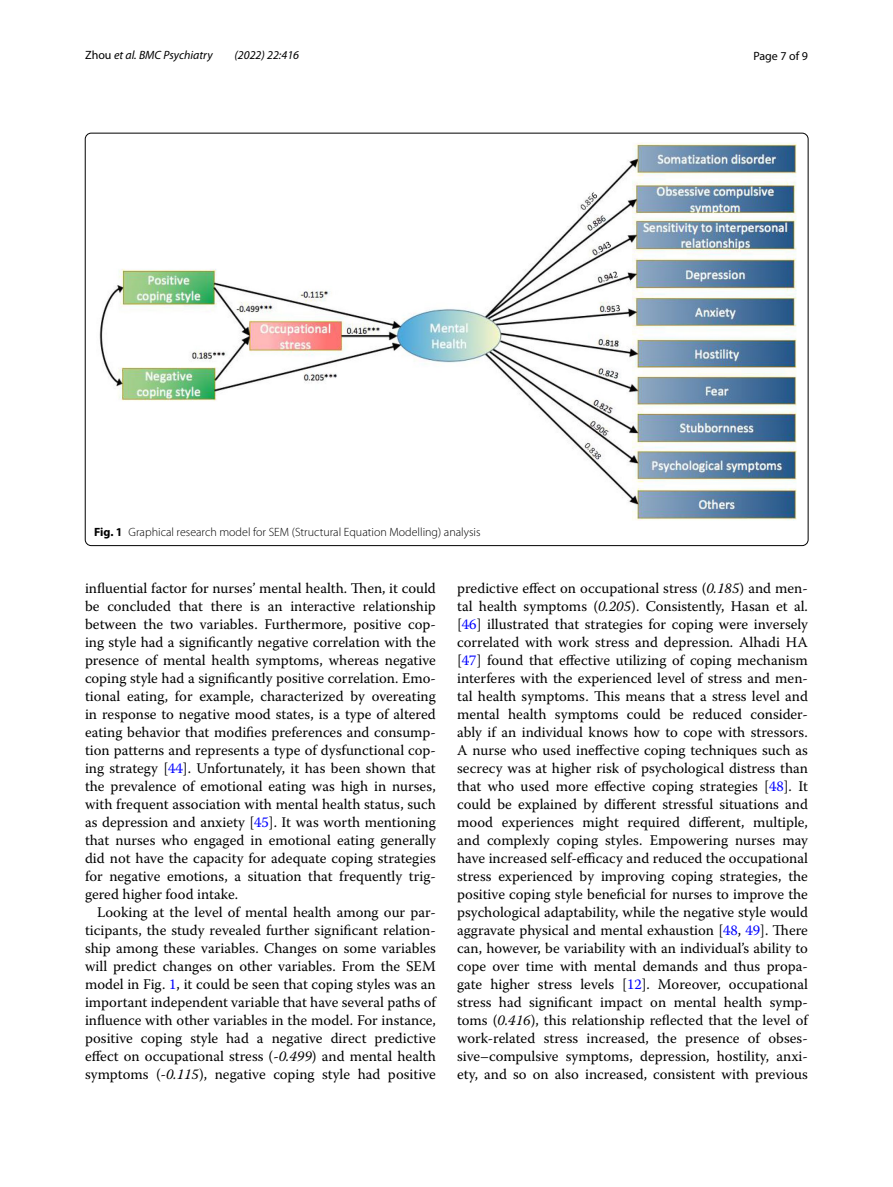
<style>
.page{position:relative;width:893px;height:1187px;background:#fff}
.page>*{position:absolute;margin:0;border:0;box-sizing:border-box;transform-origin:0 0}
.t1{font:14.7px/18px "Warnock Pro";color:#000;text-align:justify}
.t2{font:300 12px "Myriad Pro";color:#000}
.t3{font:italic 12px "Myriad Pro";color:#000}
.t4{font:12px "Myriad Pro";color:#000}
.s1{font-style:normal}
.s2{font-weight:700}
.s3{color:#00f}
.s4{font-style:italic}
</style>
<div class="page">
<img style="left:99px;top:142px;width:698px;height:379px">
<p class="t3" style="left:85px;top:48px;width:129px"><span class="s1">Zhou</span> et al. BMC Psychiatry</p>
<p class="t3" style="left:234px;top:48px;width:66px">(2022) 22:416</p>
<p class="t4" style="left:753px;top:48px;width:56px">Page 7 of 9</p>
<p class="t2" style="left:94px;top:525px;width:388px"><span class="s2">Fig. 1</span> Graphical research model for SEM (Structural Equation Modelling) analysis</p>
<p class="t1" style="left:85px;top:579px;width:352px">influential factor for nurses’ mental health. Then, it could be concluded that there is an interactive relationship between the two variables. Furthermore, positive cop&shy;ing style had a significantly negative correlation with the presence of mental health symptoms, whereas negative coping style had a significantly positive correlation. Emo&shy;tional eating, for example, characterized by overeating in response to negative mood states, is a type of altered eating behavior that modifies preferences and consump&shy;tion patterns and represents a type of dysfunctional cop&shy;ing strategy [<span class="s3">44</span>]. Unfortunately, it has been shown that the prevalence of emotional eating was high in nurses, with frequent association with mental health status, such as depression and anxiety [<span class="s3">45</span>]. It was worth mentioning that nurses who engaged in emotional eating generally did not have the capacity for adequate coping strategies for negative emotions, a situation that frequently trig&shy;gered higher food intake.</p>
<p class="t1" style="left:85px;top:903px;width:352px;text-indent:12px">Looking at the level of mental health among our par&shy;ticipants, the study revealed further significant relation&shy;ship among these variables. Changes on some variables will predict changes on other variables. From the SEM model in Fig. <span class="s3">1</span>, it could be seen that coping styles was an important independent variable that have several paths of influence with other variables in the model. For instance, positive coping style had a negative direct predictive effect on occupational stress (-<span class="s4">0.499</span>) and mental health symptoms (<span class="s4">-0.115</span>), negative coping style had positive</p>
<p class="t1" style="left:457px;top:578px;width:352px">predictive effect on occupational stress (<span class="s4">0.185</span>) and men&shy;tal health symptoms (<span class="s4">0.205</span>). Consistently, Hasan et al. [<span class="s3">46</span>] illustrated that strategies for coping were inversely correlated with work stress and depression. Alhadi HA [<span class="s3">47</span>] found that effective utilizing of coping mechanism interferes with the experienced level of stress and men&shy;tal health symptoms. This means that a stress level and mental health symptoms could be reduced consider&shy;ably if an individual knows how to cope with stressors.<br>A nurse who used ineffective coping techniques such as secrecy was at higher risk of psychological distress than that who used more effective coping strategies [<span class="s3">48</span>]. It could be explained by different stressful situations and mood experiences might required different, multiple, and complexly coping styles. Empowering nurses may have increased self-efficacy and reduced the occupational stress experienced by improving coping strategies, the positive coping style beneficial for nurses to improve the psychological adaptability, while the negative style would aggravate physical and mental exhaustion [<span class="s3">48</span>, <span class="s3">49</span>]. There can, however, be variability with an individual’s ability to cope over time with mental demands and thus propa&shy;gate higher stress levels [<span class="s3">12</span>]. Moreover, occupational stress had significant impact on mental health symp&shy;toms (<span class="s4">0.416</span>), this relationship reflected that the level of work-related stress increased, the presence of obses&shy;sive–compulsive symptoms, depression, hostility, anxi&shy;ety, and so on also increased, consistent with previous</p>
</div>
